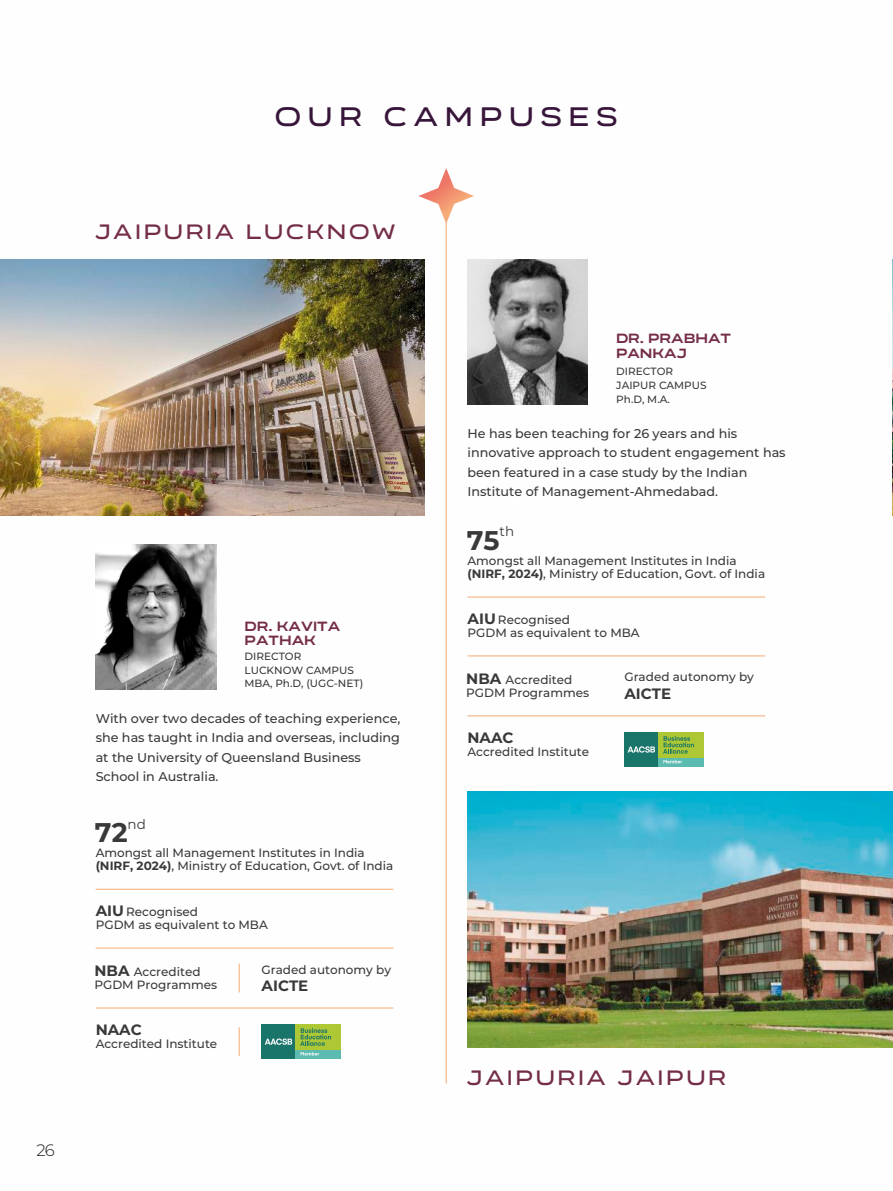
<style>
.page{position:relative;width:893px;height:1191px;background:#fff}
.page>*{position:absolute;margin:0;border:0;box-sizing:border-box;transform-origin:0 0}
.t1{font:27px "FONTSPRINGDEMO Organetto Semi Ext";letter-spacing:.25em;color:#38153a}
.t2{font:700 27px "Montserrat";color:#393939}
.t3{font:21px "FONTSPRINGDEMO Organetto Semi Ext";letter-spacing:.125em;color:#742d49}
.t4{font:300 16.5px "Montserrat";color:#1b1b1a}
.t5{font:700 15px "Montserrat";color:#393939}
.t6{font:700 13.5px/14.5px "FONTSPRINGDEMO Organetto Semi Ext";color:#742d49}
.t7{font:13.5px "Montserrat";color:#393939}
.t8{font:500 12.75px/19.4px "Montserrat";color:#393939}
.t9{font:500 12px/12.8px "Montserrat";color:#393939}
.t10{font:500 10.5px/13.8px "Montserrat";color:#393939}
.s1{font-weight:700}
.s2{font-weight:700;font-size:15px}
</style>
<div class="page">
<hr style="left:446px;top:215px;width:1px;height:868px;background:#f6ad79">
<svg style="left:418px;top:168px;width:56px;height:56px"></svg>
<div style="left:624px;top:732px;width:34px;height:34px;background:#19746a"></div>
<div style="left:658px;top:732px;width:46px;height:34px;background:#adc834"></div>
<svg style="left:628px;top:746px;width:27px;height:6px"></svg>
<div style="left:658px;top:757px;width:46px;height:9px;background:#5cbbb0"></div>
<svg style="left:663px;top:736px;width:31px;height:17px"></svg>
<svg style="left:663px;top:759px;width:19px;height:4px"></svg>
<hr style="left:467px;top:596px;width:298px;height:1px;background:#f6ad79">
<hr style="left:467px;top:655px;width:298px;height:1px;background:#f6ad79">
<hr style="left:467px;top:715px;width:298px;height:1px;background:#f6ad79">
<hr style="left:96px;top:888px;width:297px;height:1px;background:#f6ad79">
<svg style="left:239px;top:963px;width:1px;height:29px"></svg>
<svg style="left:239px;top:1027px;width:1px;height:29px"></svg>
<div style="left:261px;top:1024px;width:34px;height:34px;background:#19746a"></div>
<div style="left:295px;top:1024px;width:46px;height:34px;background:#adc834"></div>
<svg style="left:265px;top:1038px;width:27px;height:6px"></svg>
<div style="left:295px;top:1049px;width:46px;height:9px;background:#5cbbb0"></div>
<svg style="left:300px;top:1028px;width:31px;height:17px"></svg>
<svg style="left:301px;top:1052px;width:18px;height:3px"></svg>
<hr style="left:96px;top:947px;width:297px;height:1px;background:#f6ad79">
<hr style="left:96px;top:1007px;width:297px;height:1px;background:#f6ad79">
<img style="left:0;top:260px;width:425px;height:255px">
<img style="left:467px;top:792px;width:426px;height:255px">
<img style="left:892px;top:260px;width:1px;height:255px">
<img style="left:467px;top:260px;width:121px;height:144px">
<img style="left:96px;top:545px;width:120px;height:144px">
<h3 class="t4" style="left:36px;top:1140px;width:20px">26</h3>
<h1 class="t1" style="left:275px;top:98px;width:344px">OUR CAMPUSES</h1>
<h2 class="t3" style="left:95px;top:217px;width:302px">JAIPURIA LUCKNOW</h2>
<p class="t6" style="left:245px;top:619px;width:97px">DR. KAVITA<br>PATHAK</p>
<p class="t10" style="left:244px;top:649px;width:120px">DIRECTOR<br>LUCKNOW CAMPUS<br>MBA, Ph.D, (UGC-NET)</p>
<p class="t8" style="left:96px;top:709px;width:306px">With over two decades of teaching experience, she has taught in India and overseas, including at the University of Queensland Business School in Australia.</p>
<p class="t7" style="left:128px;top:816px;width:20px">nd</p>
<h1 class="t2" style="left:95px;top:816px;width:34px">72</h1>
<p class="t9" style="left:96px;top:846px;width:299px">Amongst all Management Institutes in India <span class="s1">(NIRF, 2024)</span>, Ministry of Education, Govt. of India</p>
<p class="t9" style="left:96px;top:905px;width:174px"><span class="s2">AIU</span> Recognised<br>PGDM as equivalent to MBA</p>
<p class="t9" style="left:94px;top:965px;width:124px"><span class="s2">NBA</span> Accredited<br>PGDM Programmes</p>
<p class="t5" style="left:96px;top:1020px;width:48px">NAAC</p>
<p class="t9" style="left:96px;top:1037px;width:123px">Accredited Institute</p>
<p class="t9" style="left:262px;top:963px;width:131px">Graded autonomy by</p>
<p class="t5" style="left:262px;top:976px;width:48px">AICTE</p>
<p class="t6" style="left:616px;top:331px;width:116px">DR. PRABHAT<br>PANKAJ</p>
<p class="t10" style="left:616px;top:365px;width:92px">DIRECTOR<br>JAIPUR CAMPUS<br>Ph.D, M.A.</p>
<p class="t8" style="left:467px;top:424px;width:320px">He has been teaching for 26 years and his innovative approach to student engagement has been featured in a case study by the Indian Institute of Management-Ahmedabad.</p>
<p class="t7" style="left:500px;top:523px;width:16px">th</p>
<h1 class="t2" style="left:467px;top:524px;width:34px">75</h1>
<p class="t9" style="left:467px;top:554px;width:299px">Amongst all Management Institutes in India <span class="s1">(NIRF, 2024)</span>, Ministry of Education, Govt. of India</p>
<p class="t9" style="left:468px;top:613px;width:174px"><span class="s2">AIU</span> Recognised<br>PGDM as equivalent to MBA</p>
<p class="t9" style="left:466px;top:673px;width:124px"><span class="s2">NBA</span> Accredited<br>PGDM Programmes</p>
<p class="t5" style="left:467px;top:728px;width:48px">NAAC</p>
<p class="t9" style="left:467px;top:745px;width:123px">Accredited Institute</p>
<p class="t9" style="left:624px;top:671px;width:131px">Graded autonomy by</p>
<p class="t5" style="left:624px;top:684px;width:48px">AICTE</p>
<h2 class="t3" style="left:467px;top:1063px;width:261px">JAIPURIA JAIPUR</h2>
</div>
